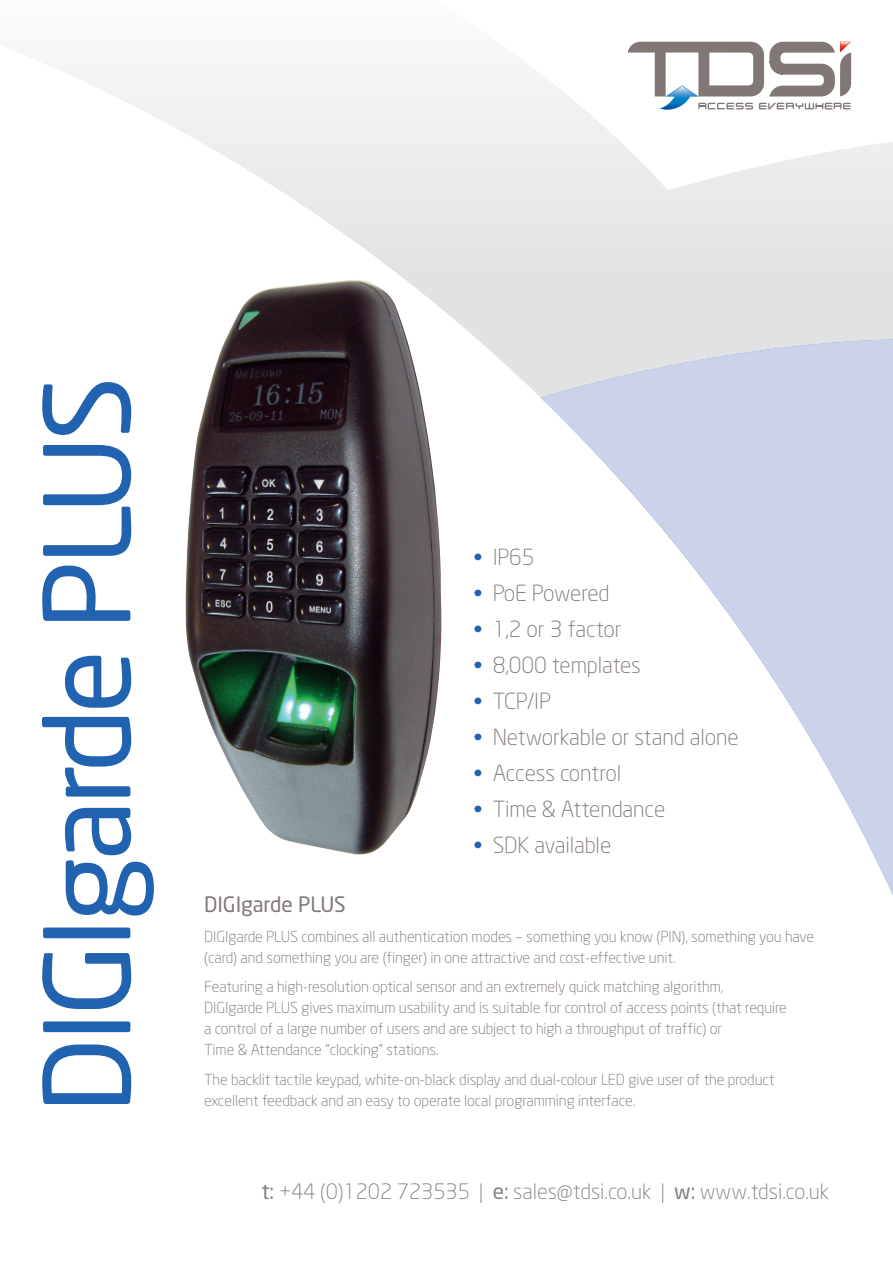
<style>
.page{position:relative;width:893px;height:1263px;background:#fff}
.page>*{position:absolute;margin:0;border:0;box-sizing:border-box;transform-origin:0 0}
.t1{font:117.6px "Neo Sans";letter-spacing:-.04em;color:#2163b0}
.t2{font:300 21.9px "Neo Sans";letter-spacing:-.005em;color:#817876}
.t3{font:300 21px "Neo Sans";color:#808285}
.t4{font:21px "Neo Sans";letter-spacing:-.005em;color:#817876}
.t5{font:300 15px/21px "Neo Sans";letter-spacing:-.005em;color:#817876}
.s1{color:#2163b0}
.s2{font-weight:400}
</style>
<div class="page">
<svg style="left:63px;top:71px;width:830px;height:326px"></svg>
<svg style="left:437px;top:41px;width:456px;height:149px"></svg>
<svg style="left:540px;top:339px;width:353px;height:556px"></svg>
<img style="left:186px;top:280px;width:255px;height:574px">
<h1 class="t1" style="left:15px;top:1113px;width:738px;rotate:-90deg">DIGIgarde PLUS</h1>
<h2 class="t2" style="left:473px;top:543px;width:63px"><span class="s1">•</span> IP65</h2>
<h2 class="t2" style="left:473px;top:579px;width:138px"><span class="s1">•</span> PoE Powered</h2>
<h2 class="t2" style="left:473px;top:615px;width:150px"><span class="s1">•</span> 1,2 or 3 factor</h2>
<h2 class="t2" style="left:473px;top:651px;width:169px"><span class="s1">•</span> 8,000 templates</h2>
<h2 class="t2" style="left:473px;top:687px;width:79px"><span class="s1">•</span> TCP/IP</h2>
<h2 class="t2" style="left:473px;top:723px;width:267px"><span class="s1">•</span> Networkable or stand alone</h2>
<h2 class="t2" style="left:473px;top:759px;width:149px"><span class="s1">•</span> Access control</h2>
<h2 class="t2" style="left:473px;top:795px;width:193px"><span class="s1">•</span> Time &amp; Attendance</h2>
<h2 class="t2" style="left:473px;top:831px;width:139px"><span class="s1">•</span> SDK available</h2>
<h3 class="t4" style="left:204px;top:891px;width:143px">DIGIgarde PLUS</h3>
<p class="t5" style="left:204px;top:925px;width:611px">DIGIgarde PLUS combines all authentication modes – something you know (PIN), something you have (card) and something you are (finger) in one attractive and cost-effective unit.</p>
<p class="t5" style="left:204px;top:976px;width:584px">Featuring a high-resolution optical sensor and an extremely quick matching algorithm,<br>DIGIgarde PLUS gives maximum usability and is suitable for control of access points (that require a control of a large number of users and are subject to high a throughput of traffic) or<br>Time &amp; Attendance “clocking” stations.</p>
<p class="t5" style="left:204px;top:1068px;width:572px">The backlit tactile keypad, white-on-black display and dual-colour LED give user of the product excellent feedback and an easy to operate local programming interface.</p>
<h3 class="t3" style="left:261px;top:1179px;width:569px"><span class="s2">t:</span> +44 (0)1202 723535 | <span class="s2">e:</span> sales@tdsi.co.uk | <span class="s2">w:</span> www.tdsi.co.uk</h3>
</div>
